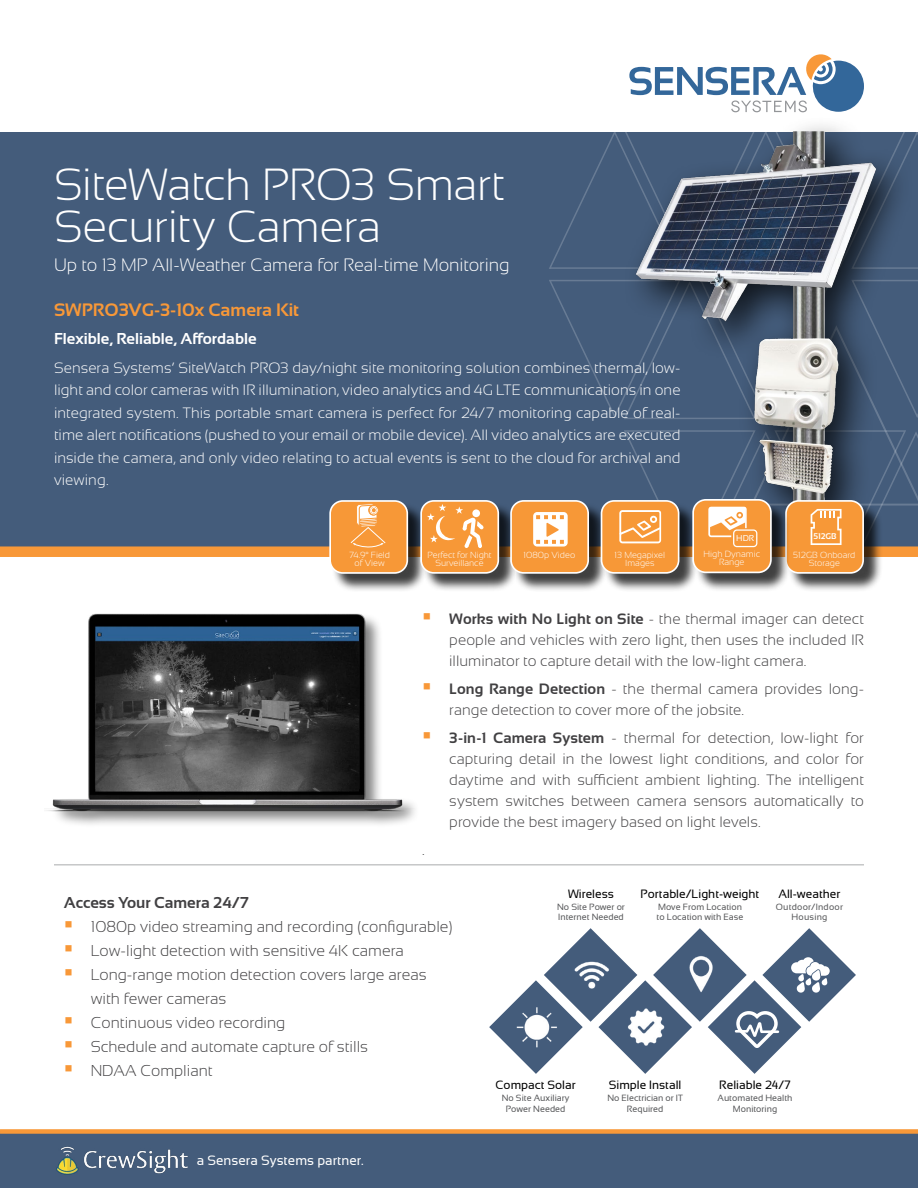
<style>
.page{position:relative;width:918px;height:1188px;background:#fff}
.page>*{position:absolute;margin:0;border:0;box-sizing:border-box;transform-origin:0 0}
.t1{font:300 45px/42px "Sansation";letter-spacing:-.015em;color:#fff}
.t2{font:300 18px "Sansation";letter-spacing:-.005em;color:#fff}
.t3{font:700 18px "Sansation";color:#f89838}
.t4{font:300 15.75px/24px "Sansation";color:#414042}
.t5{font:700 15.75px "Sansation";color:#fff}
.t6{font:700 15.75px "Sansation";color:#414042}
.t7{font:300 15px/21px "Sansation";letter-spacing:.005em;color:#414042;text-align:justify}
.t8{font:300 15px/22.5px "Sansation";letter-spacing:.005em;color:#fff;text-align:justify}
.t9{font:13.5px "Sansation";color:#fff}
.t10{font:12px "Sansation";color:#000}
.t11{font:9px/10.8px "Sansation";color:#58595b;text-align:center}
.t12{font:9px/10.8px "Sansation";letter-spacing:.025em;color:#58595b;text-align:center}
.t13{font:300 9px/8.6px "Sansation";color:#fff;text-align:center}
.t14{font:300 8.85px/8.4px "Sansation";color:#fff;text-align:center}
.t15{font:8.4px "Sansation";color:#fff}
.t16{font:700 8.25px "Sansation";color:#fff}
.s1{font-weight:700}
</style>
<div class="page">
<div style="left:0;top:1131px;width:918px;height:57px;background:#445c7b"></div>
<div style="left:0;top:132px;width:918px;height:414px;background:#445c7b"></div>
<svg style="left:629px;top:54px;width:235px;height:58px"></svg>
<img style="left:46px;top:613px;width:369px;height:212px">
<div style="left:0;top:1129px;width:918px;height:5px;background:#f89838"></div>
<div style="left:622px;top:116px;width:293px;height:435px;background:#000;opacity:.75"></div>
<img style="left:564px;top:132px;width:321px;height:147px">
<hr style="left:54px;top:864px;width:810px;height:1px;background:#949598">
<div style="left:0;top:546px;width:918px;height:11px;background:#f89838"></div>
<div style="left:331px;top:502px;width:96px;height:91px;background:#000;opacity:.75"></div>
<div style="left:330px;top:501px;width:77px;height:72px;background:#f79837;border-radius:13px"></div>
<div style="left:329px;top:500px;width:79px;height:74px;border:2px solid #fff;border-radius:13px"></div>
<svg style="left:350px;top:503px;width:36px;height:45px"></svg>
<div style="left:423px;top:502px;width:92px;height:90px;background:#000;opacity:.75"></div>
<div style="left:421px;top:501px;width:77px;height:72px;background:#f79837;border-radius:13px"></div>
<div style="left:420px;top:500px;width:79px;height:74px;border:2px solid #fff;border-radius:13px"></div>
<svg style="left:427px;top:504px;width:57px;height:44px"></svg>
<div style="left:512px;top:502px;width:96px;height:90px;background:#000;opacity:.75"></div>
<div style="left:511px;top:501px;width:77px;height:72px;background:#f79837;border-radius:13px"></div>
<div style="left:510px;top:500px;width:79px;height:74px;border:2px solid #fff;border-radius:13px"></div>
<div style="left:533px;top:512px;width:35px;height:35px;background:#fff;border-radius:4px"></div>
<div style="left:603px;top:502px;width:95px;height:90px;background:#000;opacity:.75"></div>
<div style="left:601px;top:500px;width:78px;height:74px;border:2px solid #fff;border-radius:13px"></div>
<div style="left:787px;top:502px;width:96px;height:90px;background:#000;opacity:.75"></div>
<div style="left:785px;top:500px;width:79px;height:74px;border:2px solid #fff;border-radius:13px"></div>
<div style="left:695px;top:501px;width:96px;height:91px;background:#000;opacity:.75"></div>
<div style="left:692px;top:499px;width:80px;height:74px;border:2px solid #fff;border-radius:13px"></div>
<svg style="left:536px;top:279px;width:382px;height:291px"></svg>
<div style="left:733px;top:529px;width:24px;height:18px;border:1px solid #fff;border-radius:3px"></div>
<svg style="left:489px;top:928px;width:367px;height:146px"></svg>
<img style="left:32px;top:1129px;width:180px;height:46px">
<h1 class="t1" style="left:54px;top:164px;width:452px">SiteWatch PRO3 Smart<br>Security Camera</h1>
<p class="t2" style="left:54px;top:254px;width:457px">Up to 13 MP All-Weather Camera for Real-time Monitoring</p>
<p class="t3" style="left:54px;top:299px;width:247px">SWPRO3VG-3-10x Camera Kit</p>
<p class="t5" style="left:54px;top:329px;width:204px">Flexible, Reliable, Affordable</p>
<p class="t8" style="left:54px;top:356px;width:628px">Sensera Systems’ SiteWatch PRO3 day/night site monitoring solution combines thermal, low&shy;light and color cameras with IR illumination, video analytics and 4G LTE communications in one integrated system. This portable smart camera is perfect for 24/7 monitoring capable of real&shy;time alert notifications (pushed to your email or mobile device). All video analytics are executed inside the camera, and only video relating to actual events is sent to the cloud for archival and viewing.</p>
<p class="t15" style="left:736px;top:534px;width:20px">HDR</p>
<p class="t16" style="left:813px;top:532px;width:25px">512GB</p>
<p class="t13" style="left:704px;top:550px;width:58px">High Dynamic<br>Range</p>
<p class="t14" style="left:349px;top:550px;width:42px">74.9° Field of View</p>
<p class="t14" style="left:427px;top:550px;width:66px">Perfect for Night<br>Surveillance</p>
<p class="t14" style="left:524px;top:550px;width:53px">1080p Video</p>
<p class="t14" style="left:615px;top:550px;width:52px">13 Megapixel<br>Images</p>
<p class="t14" style="left:793px;top:550px;width:64px">512GB Onboard<br>Storage</p>
<p class="t7" style="left:422px;top:839px;width:4px">.</p>
<p class="t7" style="left:449px;top:609px;width:416px"><span class="s1">Works with No Light on Site</span> - the thermal imager can detect people and vehicles with zero light, then uses the included IR illuminator to capture detail with the low-light camera.</p>
<p class="t7" style="left:449px;top:678px;width:416px"><span class="s1">Long Range Detection</span> - the thermal camera provides long&shy;range detection to cover more of the jobsite.</p>
<p class="t7" style="left:449px;top:727px;width:416px"><span class="s1">3-in-1 Camera System</span> - thermal for detection, low-light for capturing detail in the lowest light conditions, and color for daytime and with sufficient ambient lighting. The intelligent system switches between camera sensors automatically to provide the best imagery based on light levels.</p>
<p class="t6" style="left:64px;top:894px;width:187px">Access Your Camera 24/7</p>
<p class="t4" style="left:91px;top:915px;width:363px">1080p video streaming and recording (configurable)<br>Low-light detection with sensitive 4K camera Long-range motion detection covers large areas with fewer cameras<br>Continuous video recording<br>Schedule and automate capture of stills<br>NDAA Compliant</p>
<p class="t9" style="left:197px;top:1153px;width:168px">a Sensera Systems partner.</p>
<p class="t10" style="left:568px;top:887px;width:48px">Wireless</p>
<p class="t11" style="left:557px;top:901px;width:69px;text-align:left">No Site Power or<br>Internet Needed</p>
<p class="t10" style="left:641px;top:887px;width:120px">Portable/Light-weight</p>
<p class="t11" style="left:657px;top:901px;width:88px;text-align:left">Move From Location to Location with Ease</p>
<p class="t10" style="left:778px;top:887px;width:64px">All-weather</p>
<p class="t12" style="left:776px;top:901px;width:69px">Outdoor/Indoor<br>Housing</p>
<p class="t10" style="left:496px;top:1078px;width:82px">Compact Solar</p>
<p class="t11" style="left:502px;top:1092px;width:69px">No Site Auxiliary<br>Power Needed</p>
<p class="t10" style="left:609px;top:1078px;width:74px">Simple Install</p>
<p class="t11" style="left:607px;top:1092px;width:77px">No Electrician or IT<br>Required</p>
<p class="t10" style="left:719px;top:1078px;width:73px">Reliable 24/7</p>
<p class="t11" style="left:718px;top:1092px;width:76px">Automated Health<br>Monitoring</p>
</div>
